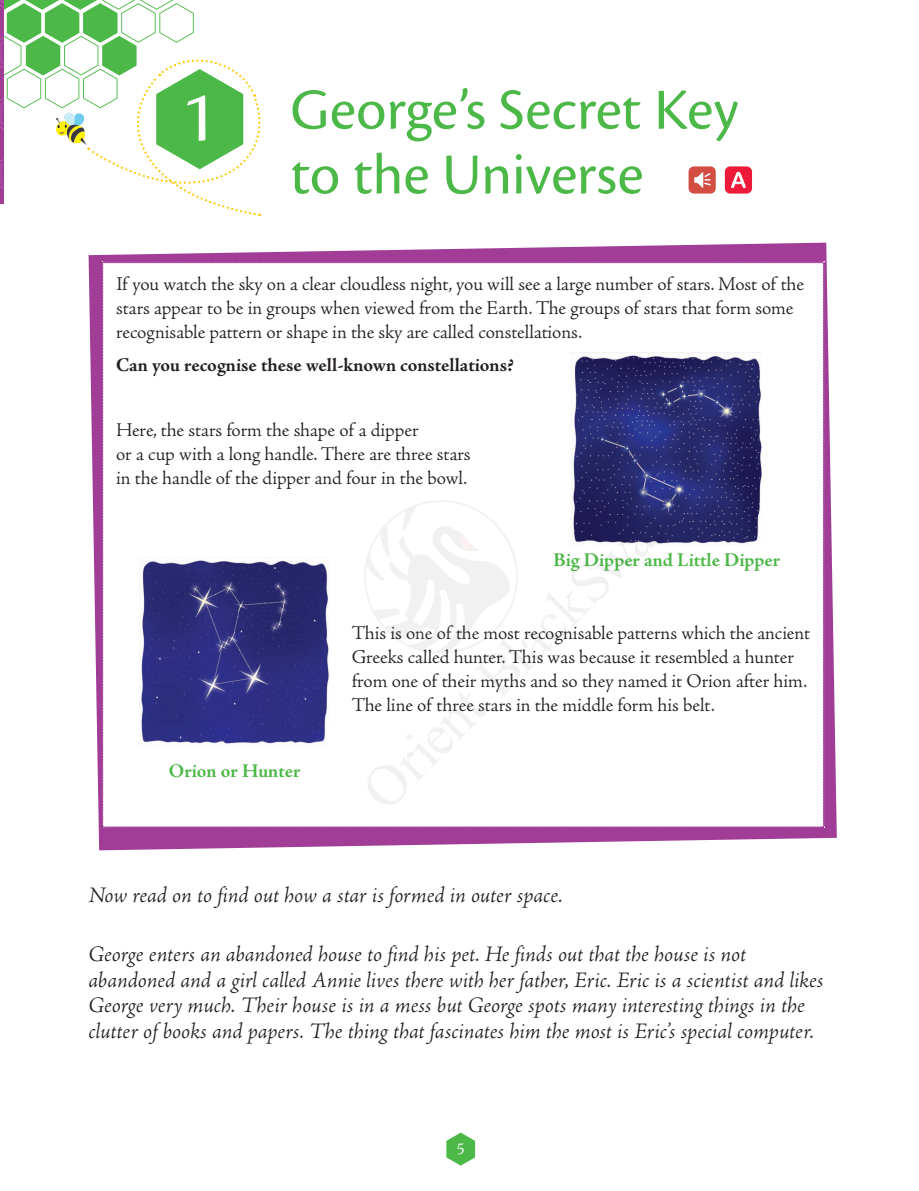
<style>
.page{position:relative;width:919px;height:1191px;background:#fff}
.page>*{position:absolute;margin:0;border:0;box-sizing:border-box;transform-origin:0 0}
.t1{font:60px/64.8px "Cronos Pro";color:#4cb848;text-align:center}
.t2{font:58.5px "Times New Roman";color:#231f20}
.t3{font:italic 300 22.5px/25.5px "Adobe Jenson Pro";letter-spacing:-.005em;color:#231f20}
.t4{font:300 19.5px/24px "Adobe Jenson Pro";letter-spacing:-.005em;color:#231f20}
.t5{font:700 19.5px "Adobe Jenson Pro";letter-spacing:-.005em;color:#231f20}
.t6{font:700 19.5px "Adobe Jenson Pro";letter-spacing:-.005em;color:#4cb848}
.t7{font:300 16.5px "Adobe Jenson Pro";color:#fff}
.s1{font-size:75px;color:#fff}
</style>
<div class="page">
<svg style="left:446px;top:1132px;width:29px;height:34px"></svg>
<svg style="left:89px;top:243px;width:747px;height:607px;fill:#a13d96"></svg>
<svg style="left:100px;top:260px;width:726px;height:570px"></svg>
<div style="left:724px;top:166px;width:28px;height:28px;background:#ed1a3a;border-radius:5px"></div>
<svg style="left:731px;top:172px;width:14px;height:16px"></svg>
<div style="left:688px;top:166px;width:27px;height:28px;background:#d34d42;border-radius:5px"></div>
<svg style="left:694px;top:172px;width:16px;height:16px"></svg>
<img style="left:571px;top:352px;width:191px;height:193px">
<div style="left:139px;top:556px;width:191px;height:192px;background:#fff"></div>
<img style="left:140px;top:557px;width:189px;height:188px">
<svg style="left:0;top:0;width:262px;height:216px"></svg>
<svg style="left:332px;top:468px;width:217px;height:218px"></svg>
<svg style="left:335px;top:471px;width:212px;height:212px"></svg>
<svg style="left:453px;top:532px;width:26px;height:26px"></svg>
<h1 class="t1" style="left:181px;top:78px;width:559px"><span class="s1">1</span> George’s Secret Key to the Universe</h1>
<p class="t4" style="left:116px;top:272px;width:689px">If you watch the sky on a clear cloudless night, you will see a large number of stars. Most of the stars appear to be in groups when viewed from the Earth. The groups of stars that form some recognisable pattern or shape in the sky are called constellations.</p>
<p class="t5" style="left:116px;top:353px;width:399px">Can you recognise these well-known constellations?</p>
<p class="t4" style="left:116px;top:418px;width:356px">Here, the stars form the shape of a dipper<br>or a cup with a long handle. There are three stars in the handle of the dipper and four in the bowl.</p>
<p class="t6" style="left:169px;top:759px;width:133px">Orion or Hunter</p>
<h2 class="t2" style="left:353px;top:781px;width:416px;rotate:-45deg">Orient BlackSwan</h2>
<p class="t6" style="left:553px;top:549px;width:228px">Big Dipper and Little Dipper</p>
<p class="t4" style="left:352px;top:621px;width:460px">This is one of the most recognisable patterns which the ancient Greeks called hunter. This was because it resembled a hunter from one of their myths and so they named it Orion after him.<br>The line of three stars in the middle form his belt.</p>
<p class="t3" style="left:88px;top:883px;width:475px">Now read on to find out how a star is formed in outer space.</p>
<p class="t3" style="left:88px;top:943px;width:736px">George enters an abandoned house to find his pet. He finds out that the house is not abandoned and a girl called Annie lives there with her father, Eric. Eric is a scientist and likes George very much. Their house is in a mess but George spots many interesting things in the clutter of books and papers. The thing that fascinates him the most is Eric’s special computer.</p>
<p class="t7" style="left:457px;top:1139px;width:9px">5</p>
</div>
